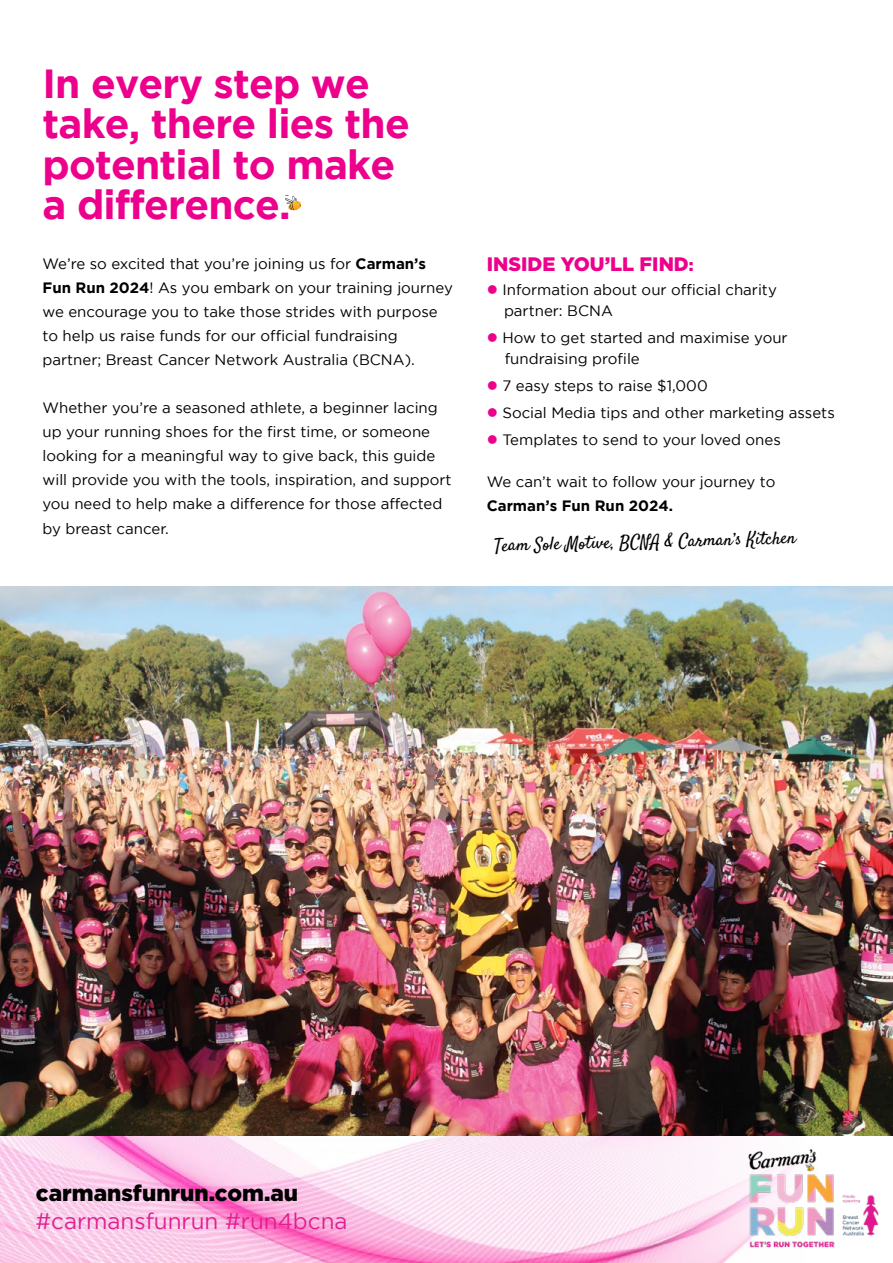
<style>
.page{position:relative;width:893px;height:1263px;background:#fff}
.page>*{position:absolute;margin:0;border:0;box-sizing:border-box;transform-origin:0 0}
.t1{font:700 40.5px/40.5px "Gotham";letter-spacing:-.02em;color:#ec008c}
.t2{font:22.5px "Gotham";color:#e11f8f}
.t3{font:900 22.5px "Gotham";color:#000}
.t4{font:900 19.5px "Gotham";color:#ec008c}
.t5{font:18px "Satisfy";color:#000}
.t6{font:15px/24px "Gotham";color:#000}
.t7{font:700 15px "Gotham";color:#000}
.s1{font-weight:700}
.s2{font-size:16.5px}
.s3{color:#ec008c}
</style>
<div class="page">
<img style="left:0;top:1063px;width:893px;height:200px">
<svg style="left:524px;top:1129px;width:369px;height:134px;fill:#fceaf6"></svg>
<svg style="left:285px;top:196px;width:16px;height:15px"></svg>
<img style="left:0;top:587px;width:892px;height:548px">
<img style="left:742px;top:1147px;width:144px;height:110px">
<h1 class="t1" style="left:43px;top:62px;width:369px">In every step we take, there lies the potential to make a difference.</h1>
<p class="t6" style="left:43px;top:251px;width:412px">We’re so excited that you’re joining us for <span class="s1">Carman’s Fun Run 2024</span>! As you embark on your training journey we encourage you to take those strides with purpose to help us raise funds for our official fundraising partner; Breast Cancer Network Australia (BCNA).</p>
<p class="t6" style="left:43px;top:395px;width:411px">Whether you’re a seasoned athlete, a beginner lacing up your running shoes for the first time, or someone looking for a meaningful way to give back, this guide will provide you with the tools, inspiration, and support you need to help make a difference for those affected</p>
<p class="t6" style="left:43px;top:517px;width:128px">by breast cancer.</p>
<h3 class="t4" style="left:487px;top:253px;width:208px">INSIDE YOU’LL FIND<span class="s2">:</span></h3>
<p class="t6" style="left:504px;top:279px;width:274px;line-height:21px;text-indent:-17px"><span class="s3">●</span> Information about our official charity partner: BCNA</p>
<p class="t6" style="left:505px;top:327px;width:284px;line-height:21px;text-indent:-18px"><span class="s3">●</span> How to get started and maximise your fundraising profile</p>
<p class="t6" style="left:487px;top:373px;width:222px"><span class="s3">●</span> 7 easy steps to raise $1,000</p>
<p class="t6" style="left:487px;top:400px;width:350px"><span class="s3">●</span> Social Media tips and other marketing assets</p>
<p class="t6" style="left:487px;top:427px;width:296px"><span class="s3">●</span> Templates to send to your loved ones</p>
<p class="t6" style="left:487px;top:469px;width:290px">We can’t wait to follow your journey to</p>
<p class="t7" style="left:487px;top:497px;width:188px">Carman’s Fun Run 2024.</p>
<p class="t5" style="left:494px;top:533px;width:303px;rotate:-1deg">Team Sole Motive, BCNA &amp; Carman’s Kitchen</p>
<h2 class="t3" style="left:36px;top:1179px;width:264px">carmansfunrun.com.au</h2>
<h2 class="t2" style="left:35px;top:1208px;width:314px">#carmansfunrun #run4bcna</h2>
</div>
